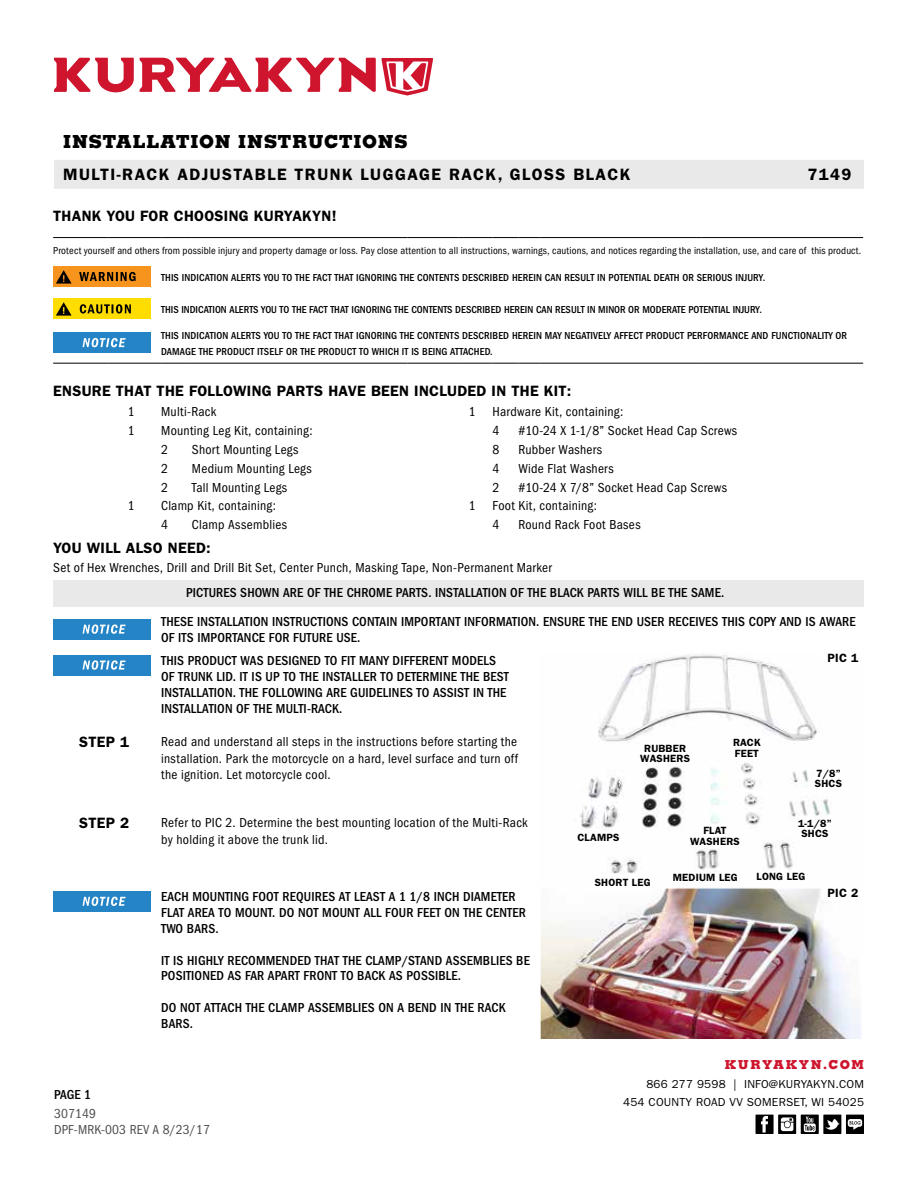
<style>
.page{position:relative;width:918px;height:1188px;background:#fff}
.page>*{position:absolute;margin:0;border:0;box-sizing:border-box;transform-origin:0 0}
.t1{font:800 18px "Memphis";letter-spacing:.04em;color:#000}
.t2{font:600 16.5px "Franklin Gothic";letter-spacing:.09em;color:#000}
.t3{font:600 15px "Franklin Gothic";letter-spacing:.02em;color:#000}
.t4{font:500 condensed 13.5px/15.8px "Franklin Gothic";letter-spacing:.01em;color:#000}
.t5{font:condensed 13.5px/16.5px "Franklin Gothic";letter-spacing:.02em;color:#000;text-align:justify}
.t6{font:condensed 13.5px/15.8px "Franklin Gothic";letter-spacing:.01em;color:#4d4d4f}
.t7{font:800 12.3px "Memphis";letter-spacing:.12em;color:#ce152d}
.t8{font:600 12px "Franklin Gothic";letter-spacing:.02em;color:#000}
.t9{font:11.7px/18px "Franklin Gothic";letter-spacing:.02em;color:#000;text-align:right}
.t10{font:500 condensed 10.5px/15.8px "Franklin Gothic";letter-spacing:.01em;color:#000}
.t11{font:condensed 10.5px "Franklin Gothic";letter-spacing:.015em;color:#000}
.t12{font:600 10.5px/10.5px "Franklin Gothic";letter-spacing:.02em;color:#000;text-align:center}
</style>
<div class="page">
<svg style="left:54px;top:58px;width:379px;height:38px"></svg>
<div style="left:54px;top:160px;width:810px;height:29px;background:#e9e9ea"></div>
<div style="left:846px;top:1115px;width:18px;height:19px;background:#000"></div>
<svg style="left:848px;top:1119px;width:14px;height:11px"></svg>
<svg style="left:778px;top:1115px;width:18px;height:19px"></svg>
<svg style="left:781px;top:1117px;width:12px;height:14px"></svg>
<div style="left:756px;top:1115px;width:18px;height:19px;background:#000"></div>
<svg style="left:761px;top:1116px;width:7px;height:17px"></svg>
<svg style="left:801px;top:1115px;width:18px;height:19px"></svg>
<svg style="left:804px;top:1117px;width:12px;height:15px"></svg>
<div style="left:823px;top:1115px;width:18px;height:19px;background:#000"></div>
<svg style="left:825px;top:1119px;width:15px;height:11px"></svg>
<hr style="left:53px;top:237px;width:54px;height:1px;background:#000">
<hr style="left:107px;top:237px;width:54px;height:1px;background:#000">
<hr style="left:161px;top:237px;width:31px;height:1px;background:#000">
<hr style="left:192px;top:237px;width:215px;height:1px;background:#000">
<hr style="left:407px;top:237px;width:51px;height:1px;background:#000">
<hr style="left:458px;top:237px;width:34px;height:1px;background:#000">
<svg style="left:492px;top:237px;width:47px;height:1px"></svg>
<hr style="left:539px;top:237px;width:162px;height:1px;background:#000">
<hr style="left:701px;top:237px;width:162px;height:1px;background:#000">
<hr style="left:53px;top:363px;width:54px;height:1px;background:#000">
<hr style="left:107px;top:363px;width:54px;height:1px;background:#000">
<hr style="left:161px;top:363px;width:31px;height:1px;background:#000">
<hr style="left:192px;top:363px;width:215px;height:1px;background:#000">
<hr style="left:407px;top:363px;width:51px;height:1px;background:#000">
<hr style="left:458px;top:363px;width:34px;height:1px;background:#000">
<svg style="left:492px;top:363px;width:47px;height:1px"></svg>
<hr style="left:539px;top:363px;width:162px;height:1px;background:#000">
<hr style="left:701px;top:363px;width:162px;height:1px;background:#000">
<div style="left:53px;top:267px;width:97px;height:20px;background:#f7941e"></div>
<svg style="left:79px;top:272px;width:57px;height:9px"></svg>
<svg style="left:56px;top:270px;width:16px;height:14px"></svg>
<div style="left:53px;top:299px;width:97px;height:20px;background:#fd0"></div>
<svg style="left:56px;top:302px;width:16px;height:14px"></svg>
<svg style="left:80px;top:304px;width:51px;height:10px"></svg>
<div style="left:53px;top:333px;width:97px;height:20px;background:#2484c6"></div>
<svg style="left:83px;top:338px;width:43px;height:9px"></svg>
<div style="left:53px;top:619px;width:97px;height:20px;background:#2484c6"></div>
<svg style="left:83px;top:624px;width:43px;height:10px"></svg>
<div style="left:53px;top:655px;width:97px;height:20px;background:#2484c6"></div>
<svg style="left:83px;top:660px;width:43px;height:10px"></svg>
<img style="left:580px;top:654px;width:250px;height:220px">
<div style="left:53px;top:891px;width:97px;height:20px;background:#2484c6"></div>
<svg style="left:83px;top:897px;width:43px;height:9px"></svg>
<img style="left:542px;top:890px;width:318px;height:148px">
<div style="left:539px;top:887px;width:324px;height:154px;border:2px solid #fff"></div>
<div style="left:823px;top:651px;width:40px;height:14px;background:#fff"></div>
<div style="left:823px;top:886px;width:40px;height:13px;background:#fff"></div>
<div style="left:53px;top:580px;width:810px;height:28px;background:#e9e9ea"></div>
<h1 class="t1" style="left:63px;top:130px;width:346px">INSTALLATION INSTRUCTIONS</h1>
<p class="t2" style="left:63px;top:165px;width:569px">MULTI-RACK ADJUSTABLE TRUNK LUGGAGE RACK, GLOSS BLACK</p>
<p class="t2" style="left:807px;top:165px;width:46px">7149</p>
<p class="t3" style="left:53px;top:207px;width:285px">THANK YOU FOR CHOOSING KURYAKYN!</p>
<p class="t11" style="left:53px;top:245px;width:810px">Protect yourself and others from possible injury and property damage or loss. Pay close attention to all instructions, warnings, cautions, and notices regarding the installation, use, and care of this product.</p>
<p class="t10" style="left:161px;top:270px;width:606px">THIS INDICATION ALERTS YOU TO THE FACT THAT IGNORING THE CONTENTS DESCRIBED HEREIN CAN RESULT IN POTENTIAL DEATH OR SERIOUS INJURY.</p>
<p class="t10" style="left:161px;top:302px;width:602px">THIS INDICATION ALERTS YOU TO THE FACT THAT IGNORING THE CONTENTS DESCRIBED HEREIN CAN RESULT IN MINOR OR MODERATE POTENTIAL INJURY.</p>
<p class="t10" style="left:161px;top:328px;width:687px">THIS INDICATION ALERTS YOU TO THE FACT THAT IGNORING THE CONTENTS DESCRIBED HEREIN MAY NEGATIVELY AFFECT PRODUCT PERFORMANCE AND FUNCTIONALITY OR<br>DAMAGE THE PRODUCT ITSELF OR THE PRODUCT TO WHICH IT IS BEING ATTACHED.</p>
<p class="t3" style="left:53px;top:382px;width:520px">ENSURE THAT THE FOLLOWING PARTS HAVE BEEN INCLUDED IN THE KIT:</p>
<p class="t5" style="left:128px;top:404px;width:8px">1</p>
<p class="t5" style="left:161px;top:404px;width:57px">Multi-Rack</p>
<p class="t5" style="left:469px;top:404px;width:156px">1 Hardware Kit, containing:</p>
<p class="t5" style="left:128px;top:423px;width:8px">1</p>
<p class="t5" style="left:161px;top:423px;width:153px">Mounting Leg Kit, containing:</p>
<p class="t5" style="left:492px;top:423px;width:8px">4</p>
<p class="t5" style="left:518px;top:423px;width:220px">#10-24 X 1-1/8” Socket Head Cap Screws</p>
<p class="t5" style="left:161px;top:441px;width:8px">2</p>
<p class="t5" style="left:192px;top:441px;width:108px">Short Mounting Legs</p>
<p class="t5" style="left:492px;top:441px;width:8px">8</p>
<p class="t5" style="left:518px;top:441px;width:85px">Rubber Washers</p>
<p class="t5" style="left:161px;top:460px;width:8px">2</p>
<p class="t5" style="left:192px;top:460px;width:121px">Medium Mounting Legs</p>
<p class="t5" style="left:492px;top:460px;width:8px">4</p>
<p class="t5" style="left:518px;top:460px;width:97px">Wide Flat Washers</p>
<p class="t5" style="left:161px;top:479px;width:8px">2</p>
<p class="t5" style="left:192px;top:479px;width:97px">Tall Mounting Legs</p>
<p class="t5" style="left:492px;top:479px;width:8px">2</p>
<p class="t5" style="left:518px;top:479px;width:210px">#10-24 X 7/8” Socket Head Cap Screws</p>
<p class="t5" style="left:128px;top:498px;width:8px">1</p>
<p class="t5" style="left:161px;top:498px;width:116px">Clamp Kit, containing:</p>
<p class="t5" style="left:469px;top:498px;width:130px">1 Foot Kit, containing:</p>
<p class="t5" style="left:161px;top:516px;width:8px">4</p>
<p class="t5" style="left:192px;top:516px;width:97px">Clamp Assemblies</p>
<p class="t5" style="left:492px;top:516px;width:8px">4</p>
<p class="t5" style="left:518px;top:516px;width:124px">Round Rack Foot Bases</p>
<p class="t3" style="left:53px;top:539px;width:159px">YOU WILL ALSO NEED:</p>
<p class="t5" style="left:53px;top:559px;width:500px">Set of Hex Wrenches, Drill and Drill Bit Set, Center Punch, Masking Tape, Non-Permanent Marker</p>
<p class="t4" style="left:186px;top:585px;width:540px">PICTURES SHOWN ARE OF THE CHROME PARTS. INSTALLATION OF THE BLACK PARTS WILL BE THE SAME.</p>
<p class="t4" style="left:161px;top:614px;width:696px">THESE INSTALLATION INSTRUCTIONS CONTAIN IMPORTANT INFORMATION. ENSURE THE END USER RECEIVES THIS COPY AND IS AWARE<br>OF ITS IMPORTANCE FOR FUTURE USE.</p>
<p class="t4" style="left:161px;top:653px;width:349px">THIS PRODUCT WAS DESIGNED TO FIT MANY DIFFERENT MODELS OF TRUNK LID. IT IS UP TO THE INSTALLER TO DETERMINE THE BEST INSTALLATION. THE FOLLOWING ARE GUIDELINES TO ASSIST IN THE INSTALLATION OF THE MULTI-RACK.</p>
<p class="t8" style="left:828px;top:651px;width:32px">PIC 1</p>
<p class="t3" style="left:79px;top:733px;width:52px">STEP 1</p>
<p class="t5" style="left:161px;top:734px;width:358px">Read and understand all steps in the instructions before starting the installation. Park the motorcycle on a hard, level surface and turn off the ignition. Let motorcycle cool.</p>
<p class="t3" style="left:79px;top:814px;width:52px">STEP 2</p>
<p class="t5" style="left:161px;top:815px;width:368px">Refer to PIC 2. Determine the best mounting location of the Multi-Rack by holding it above the trunk lid.</p>
<p class="t4" style="left:161px;top:889px;width:366px">EACH MOUNTING FOOT REQUIRES AT LEAST A 1 1/8 INCH DIAMETER<br>FLAT AREA TO MOUNT. DO NOT MOUNT ALL FOUR FEET ON THE CENTER<br>TWO BARS.</p>
<p class="t4" style="left:161px;top:952px;width:370px">IT IS HIGHLY RECOMMENDED THAT THE CLAMP/STAND ASSEMBLIES BE<br>POSITIONED AS FAR APART FRONT TO BACK AS POSSIBLE.</p>
<p class="t4" style="left:161px;top:1000px;width:346px">DO NOT ATTACH THE CLAMP ASSEMBLIES ON A BEND IN THE RACK<br>BARS.</p>
<p class="t4" style="left:54px;top:1087px;width:39px">PAGE 1</p>
<p class="t6" style="left:54px;top:1106px;width:157px">307149<br>DPF-MRK-003 REV A 8/23/17</p>
<p class="t12" style="left:640px;top:743px;width:51px">RUBBER<br>WASHERS</p>
<p class="t12" style="left:733px;top:737px;width:29px;text-align:left">RACK<br>FEET</p>
<p class="t12" style="left:578px;top:832px;width:43px">CLAMPS</p>
<p class="t12" style="left:595px;top:877px;width:57px">SHORT LEG</p>
<p class="t12" style="left:690px;top:825px;width:51px">FLAT<br>WASHERS</p>
<p class="t12" style="left:815px;top:768px;width:29px;text-align:left">7/8”<br>SHCS</p>
<p class="t12" style="left:798px;top:818px;width:35px">1-1/8”<br>SHCS</p>
<p class="t12" style="left:673px;top:872px;width:66px">MEDIUM LEG</p>
<p class="t12" style="left:757px;top:871px;width:50px">LONG LEG</p>
<p class="t8" style="left:828px;top:886px;width:32px">PIC 2</p>
<p class="t7" style="left:725px;top:1057px;width:141px">KURYAKYN.COM</p>
<p class="t9" style="left:623px;top:1076px;width:242px">866 277 9598 | INFO@KURYAKYN.COM<br>454 COUNTY ROAD VV SOMERSET, WI 54025</p>
</div>
